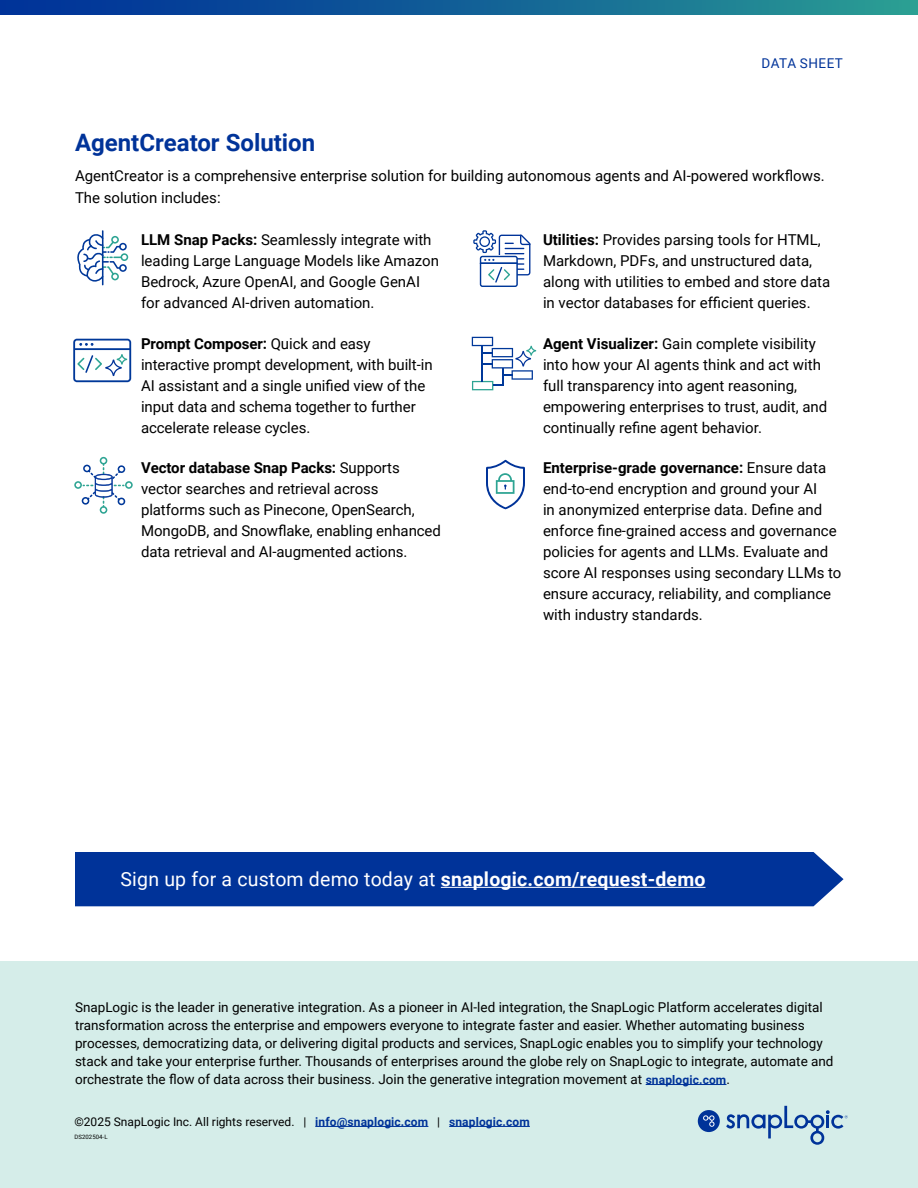
<style>
.page{position:relative;width:918px;height:1188px;background:#fff}
.page>*{position:absolute;margin:0;border:0;box-sizing:border-box;transform-origin:0 0}
.t1{font:700 24px "Roboto";color:#039}
.t2{font:19.5px "Roboto";letter-spacing:.01em;color:#fff}
.t3{font:15px/21px "Roboto";color:#000}
.t4{font:13.5px/18px "Roboto";color:#000}
.t5{font:13.5px "Roboto";letter-spacing:.035em;color:#039}
.t6{font:12px "Roboto";color:#000}
.t7{font:6px "Roboto";letter-spacing:.01em;color:#000}
.s1{font-weight:700}
.s2{font-weight:700;font-size:12px;color:#039}
.s3{font-weight:700;color:#039}
</style>
<div class="page">
<svg style="left:0;top:0;width:918px;height:15px"></svg>
<div style="left:0;top:961px;width:918px;height:227px;background:#d5ede9"></div>
<hr style="left:315px;top:1126px;width:113px;height:1px;background:#039">
<hr style="left:449px;top:1126px;width:81px;height:1px;background:#039">
<hr style="left:646px;top:1084px;width:81px;height:1px;background:#039">
<svg style="left:726px;top:1106px;width:122px;height:39px"></svg>
<div style="left:698px;top:1110px;width:22px;height:22px;background:#039;border-radius:50%"></div>
<svg style="left:703px;top:1115px;width:12px;height:12px"></svg>
<div style="left:75px;top:852px;width:769px;height:54px;background:#039"></div>
<hr style="left:441px;top:887px;width:265px;height:1px;background:#fff">
<hr style="left:102px;top:230px;width:2px;height:55px;background:#003899">
<svg style="left:77px;top:233px;width:51px;height:49px"></svg>
<svg style="left:74px;top:457px;width:59px;height:57px"></svg>
<svg style="left:486px;top:460px;width:39px;height:49px"></svg>
<svg style="left:473px;top:230px;width:57px;height:57px"></svg>
<svg style="left:73px;top:339px;width:58px;height:43px"></svg>
<svg style="left:472px;top:337px;width:64px;height:53px"></svg>
<p class="t5" style="left:762px;top:56px;width:83px">DATA SHEET</p>
<h1 class="t1" style="left:75px;top:133px;width:242px">AgentCreator Solution</h1>
<p class="t3" style="left:75px;top:164px;width:751px;line-height:21.6px">AgentCreator is a comprehensive enterprise solution for building autonomous agents and AI-powered workflows.<br>The solution includes:</p>
<p class="t3" style="left:141px;top:229px;width:299px"><span class="s1">LLM Snap Packs:</span> Seamlessly integrate with leading Large Language Models like Amazon Bedrock, Azure OpenAI, and Google GenAI for advanced AI-driven automation.</p>
<p class="t3" style="left:141px;top:334px;width:293px"><span class="s1">Prompt Composer:</span> Quick and easy interactive prompt development, with built-in AI assistant and a single unified view of the input data and schema together to further accelerate release cycles.</p>
<p class="t3" style="left:141px;top:457px;width:301px"><span class="s1">Vector database Snap Packs:</span> Supports vector searches and retrieval across platforms such as Pinecone, OpenSearch, MongoDB, and Snowflake, enabling enhanced data retrieval and AI-augmented actions.</p>
<p class="t3" style="left:543px;top:229px;width:289px"><span class="s1">Utilities:</span> Provides parsing tools for HTML, Markdown, PDFs, and unstructured data, along with utilities to embed and store data in vector databases for efficient queries.</p>
<p class="t3" style="left:543px;top:332px;width:286px"><span class="s1">Agent Visualizer:</span> Gain complete visibility into how your AI agents think and act with full transparency into agent reasoning, empowering enterprises to trust, audit, and continually refine agent behavior.</p>
<p class="t3" style="left:543px;top:459px;width:300px"><span class="s1">Enterprise-grade governance:</span> Ensure data end-to-end encryption and ground your AI<br>in anonymized enterprise data. Define and enforce fine-grained access and governance policies for agents and LLMs. Evaluate and score AI responses using secondary LLMs to ensure accuracy, reliability, and compliance with industry standards.</p>
<h2 class="t2" style="left:121px;top:865px;width:586px">Sign up for a custom demo today at <span class="s1">snaplogic.com/request-demo</span></h2>
<p class="t4" style="left:75px;top:997px;width:760px">SnapLogic is the leader in generative integration. As a pioneer in AI-led integration, the SnapLogic Platform accelerates digital transformation across the enterprise and empowers everyone to integrate faster and easier. Whether automating business processes, democratizing data, or delivering digital products and services, SnapLogic enables you to simplify your technology stack and take your enterprise further. Thousands of enterprises around the globe rely on SnapLogic to integrate, automate and orchestrate the flow of data across their business. Join the generative integration movement at <span class="s2">snaplogic.com</span>.</p>
<p class="t6" style="left:74px;top:1113px;width:457px">©2025 SnapLogic Inc. All rights reserved. | <span class="s3">info@snaplogic.com</span> | <span class="s3">snaplogic.com</span></p>
<p class="t7" style="left:74px;top:1133px;width:35px">DS202504-L</p>
</div>
